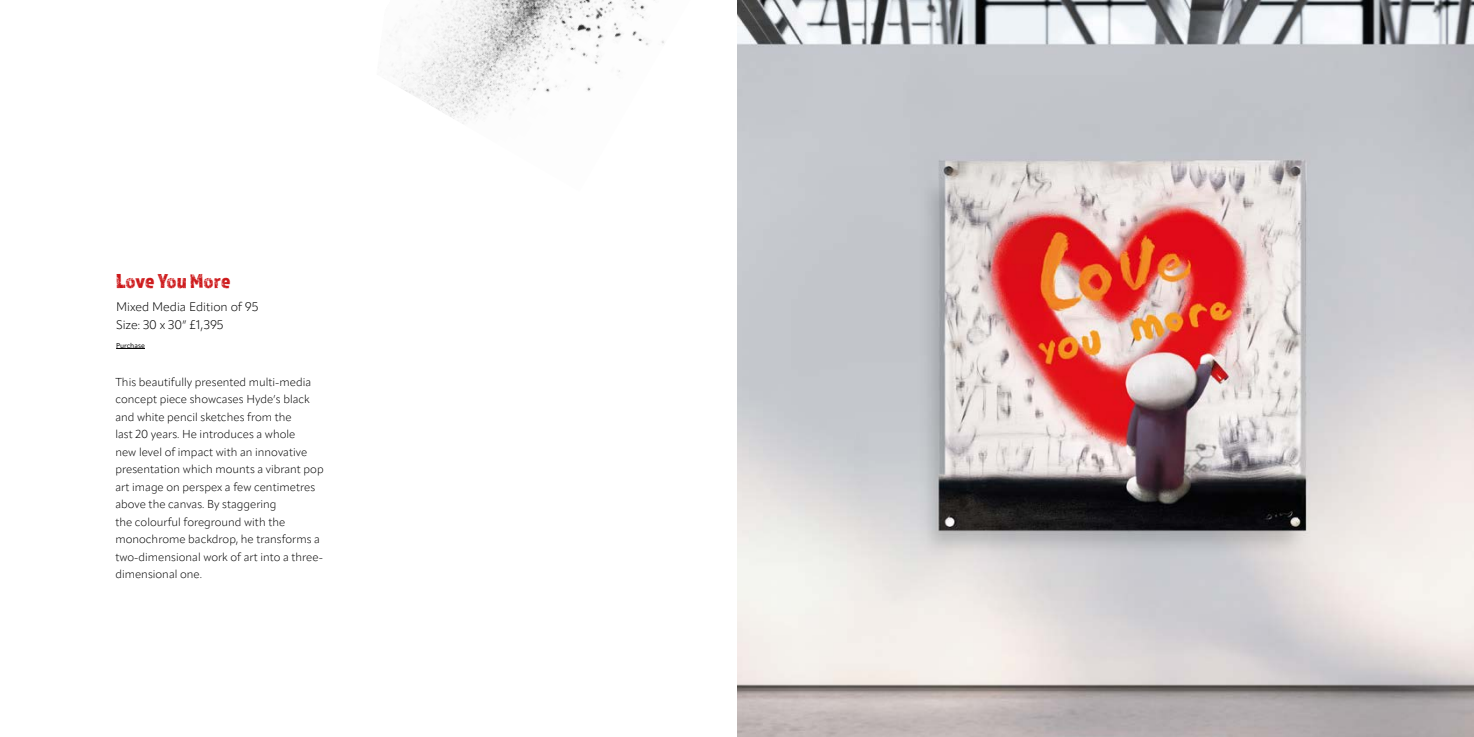
<style>
.page{position:relative;width:1474px;height:737px;background:#fff}
.page>*{position:absolute;margin:0;border:0;box-sizing:border-box;transform-origin:0 0}
.t1{font:21px "Almaq Rough";letter-spacing:-.005em;color:#cd1719}
.t2{font:300 12.25px/18.4px "Apparat";color:#000}
.t3{font:300 11.38px/17.5px "Apparat";color:#000}
.t4{font:7px "Apparat";color:#000}
</style>
<div class="page">
<img style="left:737px;top:0;width:736px;height:737px">
<img style="left:389px;top:0;width:275px;height:124px">
<svg style="left:116px;top:348px;width:29px;height:1px"></svg>
<h1 class="t1" style="left:116px;top:268px;width:116px">Love You More</h1>
<p class="t2" style="left:116px;top:297px;width:144px">Mixed Media Edition of 95<br>Size: 30 x 30” £1,395</p>
<p class="t4" style="left:116px;top:341px;width:30px">Purchase</p>
<p class="t3" style="left:115px;top:373px;width:210px">This beautifully presented multi-media concept piece showcases Hyde’s black and white pencil sketches from the<br>last 20 years. He introduces a whole<br>new level of impact with an innovative presentation which mounts a vibrant pop art image on perspex a few centimetres above the canvas. By staggering<br>the colourful foreground with the monochrome backdrop, he transforms a two-dimensional work of art into a three&shy;dimensional one.</p>
</div>
